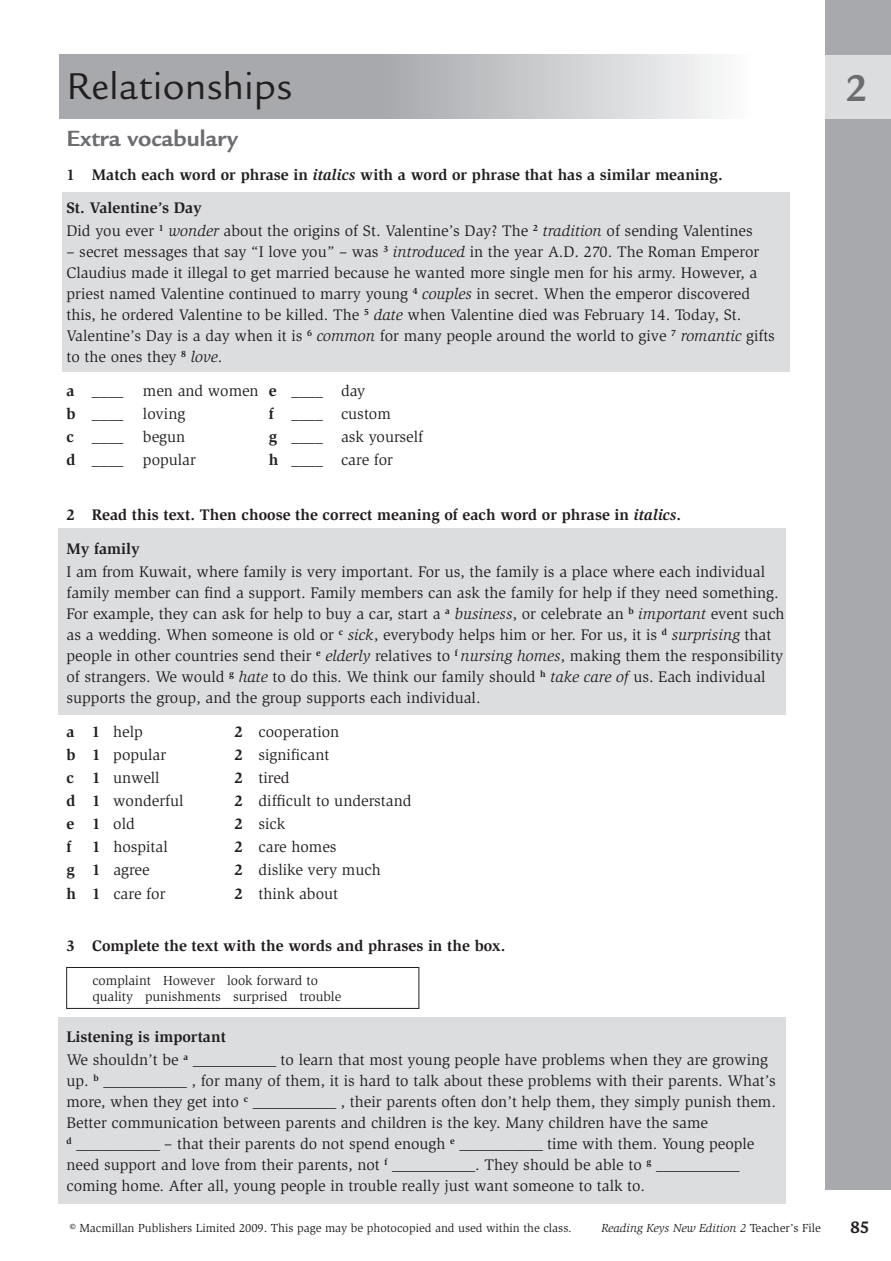
<style>
.page{position:relative;width:891px;height:1261px;background:#fff}
.page>*{position:absolute;margin:0;border:0;box-sizing:border-box;transform-origin:0 0}
.t1{font:40.5px "Legacy Sans Std";color:#231f20}
.t2{font:700 40.5px "Legacy Sans Std";color:#6c6d70}
.t3{font:700 24px "Legacy Sans Std";color:#6c6d70}
.t4{font:700 18px "Legacy Sans Std";color:#231f20}
.t5{font:15.75px/21px "Slimbach Std";color:#231f20}
.t6{font:700 15.75px/33.6px "Slimbach Std";color:#231f20}
.t7{font:13.5px/16.5px "Slimbach Std";color:#231f20}
.t8{font:12px "Slimbach Std";color:#231f20}
.t9{font:italic 12px "Slimbach Std";color:#231f20}
.s1{font-style:italic}
.s2{font-weight:700}
.s3{font-style:normal}
</style>
<div class="page">
<svg style="left:59px;top:55px;width:658px;height:64px;background:#babbbe"></svg>
<div style="left:59px;top:1017px;width:727px;height:186px;background:#dcdddf"></div>
<div style="left:59px;top:528px;width:727px;height:186px;background:#dcdddf"></div>
<div style="left:63px;top:193px;width:727px;height:179px;background:#dcdddf"></div>
<div style="left:66px;top:967px;width:353px;height:41px;border:1px solid #231f20"></div>
<div style="left:825px;top:0;width:66px;height:1190px;background:#a8a9ad"></div>
<div style="left:825px;top:55px;width:66px;height:64px;background:#dcdddf"></div>
<h1 class="t1" style="left:66px;top:63px;width:227px">Relationships</h1>
<h2 class="t3" style="left:66px;top:124px;width:173px">Extra vocabulary</h2>
<p class="t6" style="left:66px;top:157px;width:658px">1 Match each word or phrase in <span class="s1">italics</span> with a word or phrase that has a similar meaning.<br>St. Valentine’s Day</p>
<p class="t5" style="left:66px;top:221px;width:688px">Did you ever <sup>1</sup> <span class="s1">wonder</span> about the origins of St. Valentine’s Day? The <sup>2</sup> <span class="s1">tradition</span> of sending Valentines</p>
<p class="t5" style="left:66px;top:242px;width:710px">– secret messages that say “I love you” – was <sup>3</sup> <span class="s1">introduced</span> in the year A.D. 270. The Roman Emperor Claudius made it illegal to get married because he wanted more single men for his army. However, a priest named Valentine continued to marry young <sup>4</sup> <span class="s1">couples</span> in secret. When the emperor discovered this, he ordered Valentine to be killed. The <sup>5</sup> <span class="s1">date</span> when Valentine died was February 14. Today, St.<br>Valentine’s Day is a day when it is <sup>6</sup> <span class="s1">common</span> for many people around the world to give <sup>7</sup> <span class="s1">romantic</span> gifts to the ones they <sup>8</sup> <span class="s1">love</span>.</p>
<p class="t5" style="left:66px;top:379px;width:300px;line-height:23.1px"><span class="s2">a</span> ____ men and women <span class="s2">e</span> ____ day <span class="s2">b</span> ____ loving</p>
<p class="t5" style="left:269px;top:403px;width:123px"><span class="s2">f</span> ____ custom</p>
<p class="t5" style="left:66px;top:427px;width:120px"><span class="s2">c</span> ____ begun</p>
<p class="t5" style="left:269px;top:427px;width:156px"><span class="s2">g</span> ____ ask yourself</p>
<p class="t5" style="left:66px;top:450px;width:131px"><span class="s2">d</span> ____ popular</p>
<p class="t5" style="left:269px;top:450px;width:126px"><span class="s2">h</span> ____ care for</p>
<p class="t6" style="left:66px;top:498px;width:616px">2 Read this text. Then choose the correct meaning of each word or phrase in <span class="s1">italics</span>.<br>My family</p>
<p class="t5" style="left:66px;top:561px;width:720px">I am from Kuwait, where family is very important. For us, the family is a place where each individual family member can find a support. Family members can ask the family for help if they need something.<br>For example, they can ask for help to buy a car, start a <sup>a</sup> <span class="s1">business</span>, or celebrate an <sup>b</sup> <span class="s1">important</span> event such as a wedding. When someone is old or <sup>c</sup> <span class="s1">sick</span>, everybody helps him or her. For us, it is <sup>d</sup> <span class="s1">surprising</span> that people in other countries send their <sup>e</sup> <span class="s1">elderly</span> relatives to <sup>f</sup> <span class="s1">nursing homes</span>, making them the responsibility of strangers. We would <sup>g</sup> <span class="s1">hate</span> to do this. We think our family should <sup>h</sup> <span class="s1">take care of</span> us. Each individual supports the group, and the group supports each individual.</p>
<p class="t5" style="left:66px;top:721px;width:78px"><span class="s2">a 1</span> help</p>
<p class="t5" style="left:234px;top:721px;width:106px"><span class="s2">2</span> cooperation</p>
<p class="t5" style="left:66px;top:744px;width:101px"><span class="s2">b 1</span> popular</p>
<p class="t5" style="left:234px;top:744px;width:96px"><span class="s2">2</span> significant</p>
<p class="t5" style="left:67px;top:767px;width:95px"><span class="s2">c 1</span> unwell</p>
<p class="t5" style="left:235px;top:767px;width:57px"><span class="s2">2</span> tired</p>
<p class="t5" style="left:67px;top:790px;width:119px"><span class="s2">d 1</span> wonderful</p>
<p class="t5" style="left:235px;top:790px;width:178px"><span class="s2">2</span> difficult to understand</p>
<p class="t5" style="left:67px;top:813px;width:70px"><span class="s2">e 1</span> old</p>
<p class="t5" style="left:235px;top:813px;width:52px"><span class="s2">2</span> sick</p>
<p class="t6" style="left:67px;top:830px;width:6px">f</p>
<p class="t5" style="left:92px;top:837px;width:77px"><span class="s2">1</span> hospital</p>
<p class="t5" style="left:235px;top:837px;width:104px"><span class="s2">2</span> care homes</p>
<p class="t5" style="left:67px;top:860px;width:85px"><span class="s2">g 1</span> agree</p>
<p class="t5" style="left:235px;top:860px;width:148px"><span class="s2">2</span> dislike very much</p>
<p class="t5" style="left:67px;top:883px;width:100px"><span class="s2">h 1</span> care for</p>
<p class="t5" style="left:235px;top:883px;width:105px"><span class="s2">2</span> think about</p>
<p class="t6" style="left:67px;top:929px;width:440px">3 Complete the text with the words and phrases in the box.</p>
<p class="t7" style="left:92px;top:972px;width:250px">complaint However look forward to quality punishments surprised trouble</p>
<p class="t5" style="left:66px;top:1025px;width:703px;line-height:23.1px"><span class="s2">Listening is important<br></span>We shouldn’t be <sup>a</sup> ___________ to learn that most young people have problems when they are growing</p>
<p class="t5" style="left:66px;top:1071px;width:711px">up. <sup>b</sup> ___________ , for many of them, it is hard to talk about these problems with their parents. What’s more, when they get into <sup>c</sup> ___________ , their parents often don’t help them, they simply punish them.<br>Better communication between parents and children is the key. Many children have the same<br><sup>d</sup> ___________ – that their parents do not spend enough <sup>e</sup> ___________ time with them. Young people need support and love from their parents, not <sup>f</sup> ___________. They should be able to <sup>g</sup> ___________ coming home. After all, young people in trouble really just want someone to talk to.</p>
<h1 class="t2" style="left:845px;top:65px;width:24px">2</h1>
<p class="t8" style="left:70px;top:1221px;width:503px">© Macmillan Publishers Limited 2009. This page may be photocopied and used within the class.</p>
<p class="t9" style="left:601px;top:1221px;width:221px">Reading Keys New Edition 2 <span class="s3">Teacher’s File</span></p>
<p class="t4" style="left:850px;top:1217px;width:21px">85</p>
</div>
